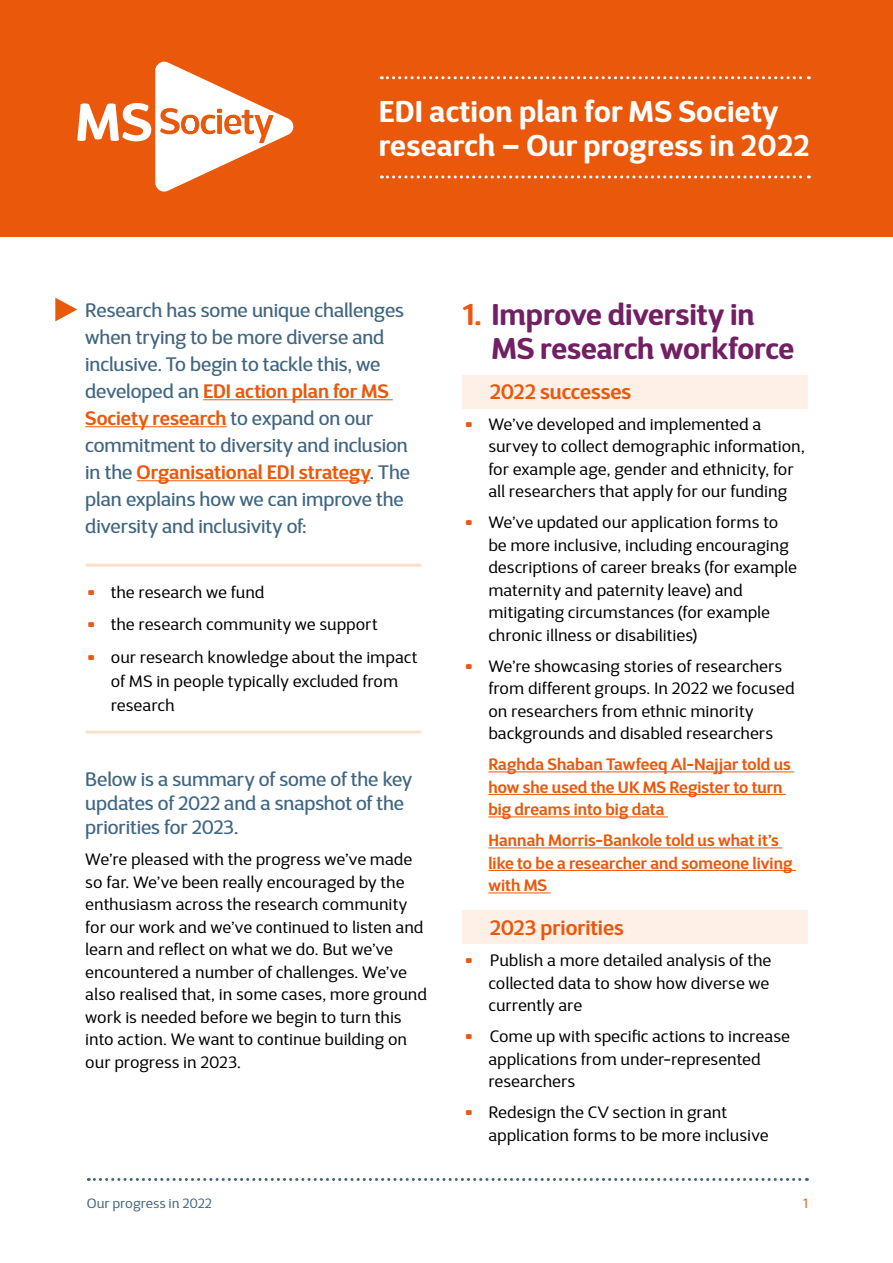
<style>
.page{position:relative;width:893px;height:1263px;background:#fff}
.page>*{position:absolute;margin:0;border:0;box-sizing:border-box;transform-origin:0 0}
.t1{font:700 30px/34.5px "D Sari";letter-spacing:.01em;color:#fff}
.t2{font:700 30px/34.5px "D Sari";letter-spacing:-.005em;color:#721f63}
.t3{font:600 21px "D Sari";letter-spacing:-.005em;color:#ea580c}
.t4{font:19.5px/27px "D Sari";letter-spacing:-.005em;color:#416681}
.t5{font:16.5px/22.5px "D Sari";letter-spacing:.005em;color:#000}
.t6{font:600 16.5px/22.5px "D Sari";letter-spacing:.005em;color:#ea580c}
.t7{font:13.5px "D Sari";letter-spacing:.005em;color:#416681}
.t8{font:13.5px "D Sari";color:#ea580c}
.s1{font-weight:600;color:#ea580c}
.s2{font-size:37.5px;color:#ea580c}
.s3{color:#ea580c}
</style>
<div class="page">
<div style="left:463px;top:911px;width:345px;height:33px;background:#fef0e7"></div>
<div style="left:463px;top:375px;width:345px;height:33px;background:#fef0e7"></div>
<div style="left:0;top:0;width:893px;height:236px;background:#ea580c"></div>
<hr style="left:203px;top:399px;width:190px;height:1px;background:#ea580c">
<hr style="left:85px;top:426px;width:142px;height:1px;background:#ea580c">
<hr style="left:137px;top:480px;width:233px;height:1px;background:#ea580c">
<hr style="left:488px;top:771px;width:306px;height:1px;background:#ea580c">
<hr style="left:488px;top:794px;width:298px;height:1px;background:#ea580c">
<hr style="left:488px;top:816px;width:180px;height:1px;background:#ea580c">
<hr style="left:488px;top:847px;width:294px;height:1px;background:#ea580c">
<hr style="left:488px;top:870px;width:308px;height:1px;background:#ea580c">
<hr style="left:488px;top:892px;width:62px;height:1px;background:#ea580c">
<svg style="left:88px;top:1178px;width:719px;height:3px"></svg>
<svg style="left:55px;top:298px;width:22px;height:23px"></svg>
<svg style="left:77px;top:62px;width:216px;height:130px"></svg>
<svg style="left:381px;top:76px;width:428px;height:3px"></svg>
<svg style="left:381px;top:175px;width:428px;height:3px"></svg>
<hr style="left:87px;top:564px;width:333px;height:3px;background:#fddfca">
<hr style="left:87px;top:730px;width:333px;height:3px;background:#fddfca">
<p class="t1" style="left:379px;top:93px;width:433px">EDI action plan for MS Society research – Our progress in 2022</p>
<p class="t4" style="left:85px;top:296px;width:326px">Research has some unique challenges when trying to be more diverse and inclusive. To begin to tackle this, we developed an <span class="s1">EDI action plan for MS Society research</span> to expand on our commitment to diversity and inclusion in the <span class="s1">Organisational EDI strategy</span>. The plan explains how we can improve the diversity and inclusivity of:</p>
<p class="t5" style="left:85px;top:581px;width:181px"><span class="s2">•</span> the research we fund</p>
<p class="t5" style="left:85px;top:613px;width:294px"><span class="s2">•</span> the research community we support</p>
<p class="t5" style="left:111px;top:645px;width:308px;line-height:24px;text-indent:-26px"><span class="s2">•</span> our research knowledge about the impact of MS in people typically excluded from research</p>
<p class="t4" style="left:85px;top:767px;width:328px;line-height:24px">Below is a summary of some of the key updates of 2022 and a snapshot of the priorities for 2023.</p>
<p class="t5" style="left:85px;top:848px;width:343px">We’re pleased with the progress we’ve made so far. We’ve been really encouraged by the enthusiasm across the research community for our work and we’ve continued to listen and learn and reflect on what we do. But we’ve encountered a number of challenges. We’ve also realised that, in some cases, more ground work is needed before we begin to turn this into action. We want to continue building on our progress in 2023.</p>
<p class="t2" style="left:491px;top:296px;width:304px;text-indent:-28px"><span class="s3">1.</span> Improve diversity in<br>MS research workforce</p>
<p class="t3" style="left:490px;top:378px;width:143px">2022 successes</p>
<p class="t5" style="left:488px;top:413px;width:318px;text-indent:-26px"><span class="s2">•</span> We’ve developed and implemented a survey to collect demographic information, for example age, gender and ethnicity, for all researchers that apply for our funding</p>
<p class="t5" style="left:488px;top:511px;width:310px;text-indent:-26px"><span class="s2">•</span> We’ve updated our application forms to be more inclusive, including encouraging descriptions of career breaks (for example maternity and paternity leave) and mitigating circumstances (for example chronic illness or disabilities)</p>
<p class="t5" style="left:488px;top:655px;width:308px;text-indent:-26px"><span class="s2">•</span> We’re showcasing stories of researchers from different groups. In 2022 we focused on researchers from ethnic minority backgrounds and disabled researchers</p>
<p class="t6" style="left:488px;top:753px;width:304px">Raghda Shaban Tawfeeq Al-Najjar told us how she used the UK MS Register to turn big dreams into big data</p>
<p class="t6" style="left:488px;top:829px;width:306px">Hannah Morris-Bankole told us what it’s like to be a researcher and someone living with MS</p>
<p class="t3" style="left:490px;top:914px;width:135px">2023 priorities</p>
<p class="t5" style="left:488px;top:949px;width:284px;text-align:justify;text-indent:-26px"><span class="s2">•</span> Publish a more detailed analysis of the collected data to show how diverse we currently are</p>
<p class="t5" style="left:488px;top:1025px;width:303px;text-indent:-26px"><span class="s2">•</span> Come up with specific actions to increase applications from under-represented researchers</p>
<p class="t5" style="left:488px;top:1101px;width:282px;text-indent:-26px"><span class="s2">•</span> Redesign the CV section in grant application forms to be more inclusive</p>
<p class="t7" style="left:87px;top:1195px;width:127px">Our progress in 2022</p>
<p class="t8" style="left:803px;top:1195px;width:6px">1</p>
</div>
